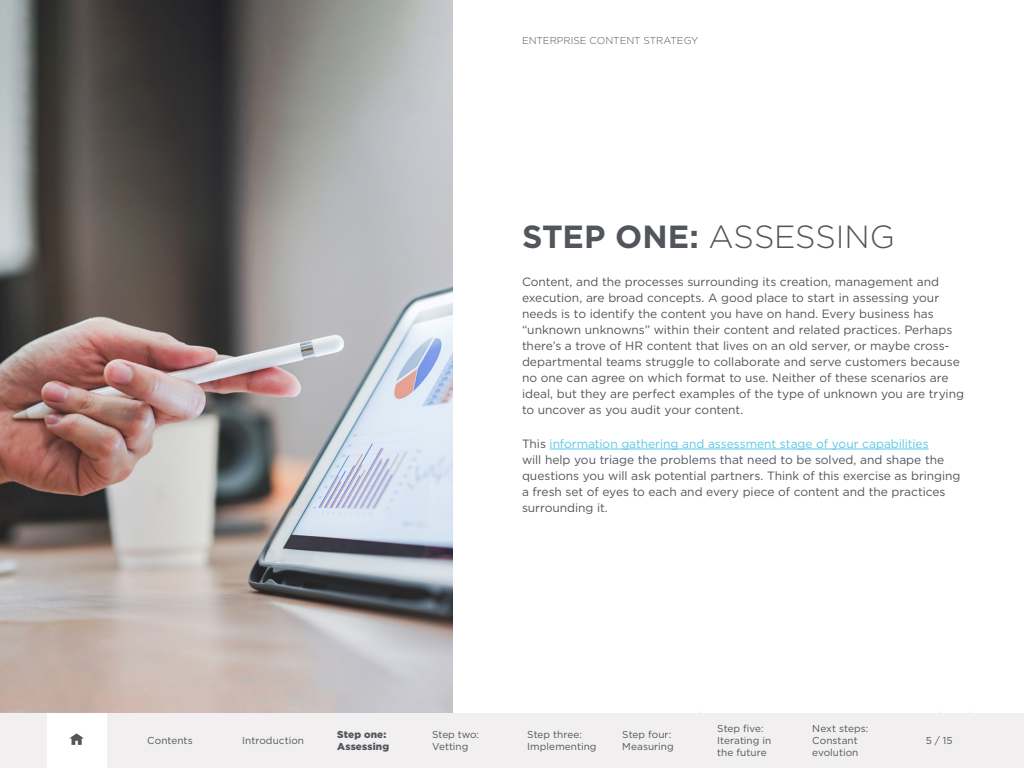
<style>
.page{position:relative;width:1024px;height:768px;background:#fff}
.page>*{position:absolute;margin:0;border:0;box-sizing:border-box;transform-origin:0 0}
.t1{font:300 32px "Gotham";letter-spacing:-.005em;color:#52555b}
.t2{font:12px/16px "Gotham";letter-spacing:-.005em;color:#52555b}
.t3{font:10px/12px "Gotham";letter-spacing:.005em;color:#52555b}
.t4{font:300 10px "Gotham";color:#52555b}
.t5{font:900 10px/12px "Gotham";letter-spacing:.015em;color:#52555b}
.s1{font-weight:700}
.s2{color:#58c9e7}
</style>
<div class="page">
<div style="left:0;top:713px;width:1024px;height:55px;background:#f1efef"></div>
<div style="left:47px;top:713px;width:59px;height:55px;background:#fff"></div>
<svg style="left:69px;top:733px;width:15px;height:12px"></svg>
<hr style="left:550px;top:449px;width:379px;height:1px;background:#58c9e7">
<img style="left:0;top:0;width:453px;height:713px">
<p class="t4" style="left:522px;top:34px;width:178px">ENTERPRISE CONTENT STRATEGY</p>
<h1 class="t1" style="left:522px;top:216px;width:374px"><span class="s1">STEP ONE:</span> ASSESSING</h1>
<p class="t2" style="left:522px;top:273px;width:444px">Content, and the processes surrounding its creation, management and execution, are broad concepts. A good place to start in assessing your needs is to identify the content you have on hand. Every business has “unknown unknowns” within their content and related practices. Perhaps there’s a trove of HR content that lives on an old server, or maybe cross&shy;departmental teams struggle to collaborate and serve customers because no one can agree on which format to use. Neither of these scenarios are ideal, but they are perfect examples of the type of unknown you are trying to uncover as you audit your content.</p>
<p class="t2" style="left:522px;top:435px;width:440px">This <span class="s2">information gathering and assessment stage of your capabilities<br></span>will help you triage the problems that need to be solved, and shape the questions you will ask potential partners. Think of this exercise as bringing a fresh set of eyes to each and every piece of content and the practices surrounding it.</p>
<p class="t3" style="left:147px;top:734px;width:47px">Contents</p>
<p class="t3" style="left:242px;top:734px;width:63px">Introduction</p>
<p class="t5" style="left:337px;top:728px;width:53px">Step one:<br>Assessing</p>
<p class="t3" style="left:432px;top:728px;width:48px">Step two:<br>Vetting</p>
<p class="t3" style="left:527px;top:728px;width:71px">Step three:<br>Implementing</p>
<p class="t3" style="left:622px;top:728px;width:53px">Step four:<br>Measuring</p>
<p class="t3" style="left:717px;top:722px;width:55px">Step five:<br>Iterating in the future</p>
<p class="t3" style="left:812px;top:722px;width:57px">Next steps:<br>Constant evolution</p>
<p class="t3" style="left:926px;top:734px;width:28px">5 / 15</p>
</div>
